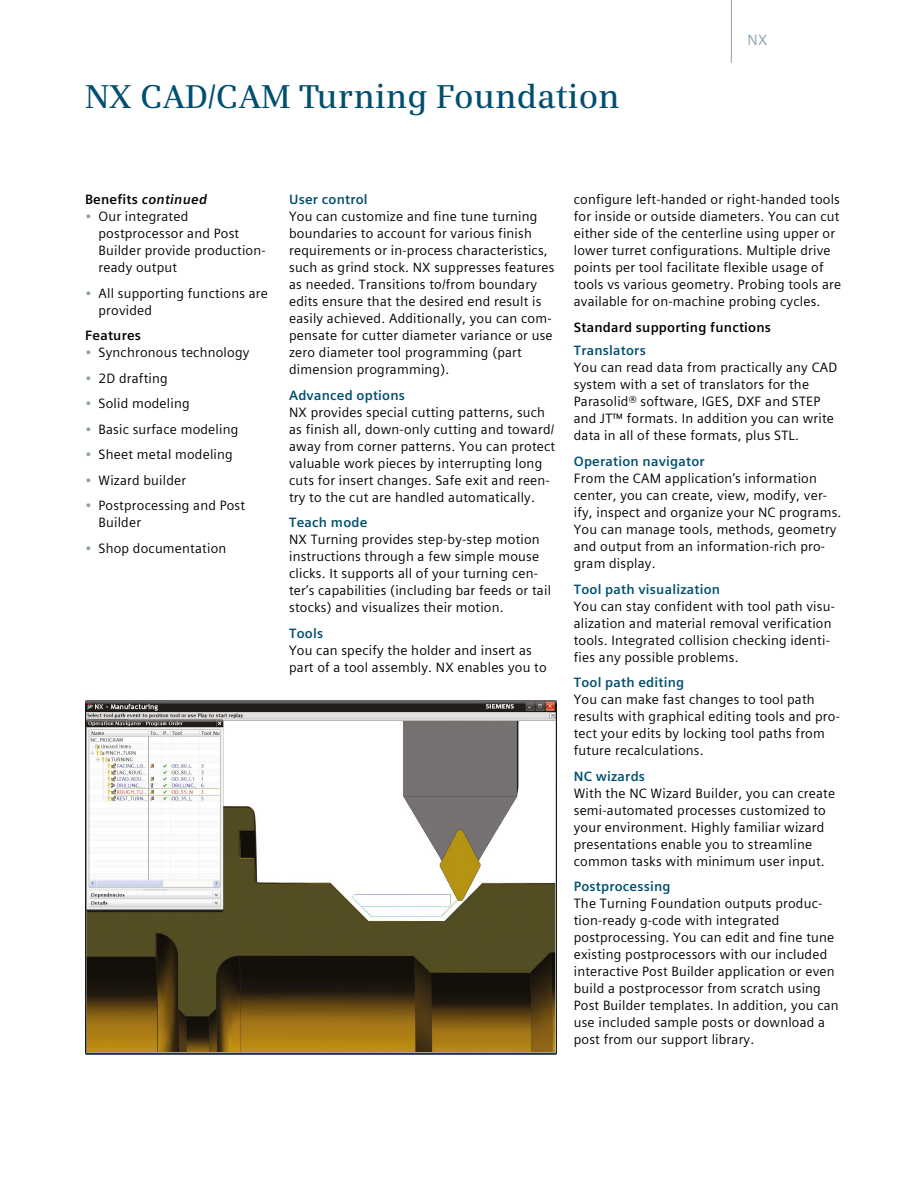
<style>
.page{position:relative;width:918px;height:1188px;background:#fff}
.page>*{position:absolute;margin:0;border:0;box-sizing:border-box;transform-origin:0 0}
._04__Head_Blue__22pt{font:600 33px "Siemens Serif";letter-spacing:.005em;color:#004f70}
.Product_tab___10pt_0{font:15px "Siemens Sans Global";color:#8ca3af}
._04__Copy___9pt_4mm{font:13.5px/17px "Siemens Sans Global";letter-spacing:.015em;color:#000}
._04__Head_para_Blue{font:700 13.5px "Siemens Sans Global";letter-spacing:.015em;color:#004f70}
._04__Head_paragraph{font:700 13.5px "Siemens Sans Global";letter-spacing:.015em;color:#000}
._04__Head_paragraph-2{font:italic 700 13.5px "Siemens Sans Global";letter-spacing:.015em;color:#000}
.s1{font-style:normal}
.s2{color:#8ca3af}
</style>
<div class="page">
<hr style="left:731px;top:0;width:1px;height:63px;background:#8ca3af">
<img style="left:85px;top:700px;width:472px;height:354px">
<p class="_04__Head_Blue__22pt" style="left:85px;top:77px;width:536px">NX CAD/CAM Turning Foundation</p>
<p class="Product_tab___10pt_0" style="left:748px;top:29px;width:21px">NX</p>
<p class="_04__Head_paragraph-2" style="left:85px;top:189px;width:124px"><span class="s1">Benefits</span> continued</p>
<p class="_04__Copy___9pt_4mm" style="left:99px;top:208px;width:169px;text-indent:-14px"><span class="s2">•</span> Our integrated postprocessor and Post<br>Builder provide production&shy;ready output</p>
<p class="_04__Copy___9pt_4mm" style="left:99px;top:285px;width:171px;text-indent:-14px"><span class="s2">•</span> All supporting functions are provided</p>
<p class="_04__Head_paragraph" style="left:85px;top:325px;width:58px">Features</p>
<p class="_04__Copy___9pt_4mm" style="left:85px;top:344px;width:166px"><span class="s2">•</span> Synchronous technology</p>
<p class="_04__Copy___9pt_4mm" style="left:85px;top:370px;width:84px"><span class="s2">•</span> 2D drafting</p>
<p class="_04__Copy___9pt_4mm" style="left:85px;top:395px;width:106px"><span class="s2">•</span> Solid modeling</p>
<p class="_04__Copy___9pt_4mm" style="left:85px;top:421px;width:155px"><span class="s2">•</span> Basic surface modeling</p>
<p class="_04__Copy___9pt_4mm" style="left:85px;top:446px;width:149px"><span class="s2">•</span> Sheet metal modeling</p>
<p class="_04__Copy___9pt_4mm" style="left:85px;top:472px;width:103px"><span class="s2">•</span> Wizard builder</p>
<p class="_04__Copy___9pt_4mm" style="left:99px;top:497px;width:148px;text-indent:-14px"><span class="s2">•</span> Postprocessing and Post<br>Builder</p>
<p class="_04__Copy___9pt_4mm" style="left:85px;top:540px;width:143px"><span class="s2">•</span> Shop documentation</p>
<p class="_04__Head_para_Blue" style="left:289px;top:189px;width:80px">User control</p>
<p class="_04__Copy___9pt_4mm" style="left:289px;top:208px;width:267px">You can customize and fine tune turning boundaries to account for various finish requirements or in-process characteristics, such as grind stock. NX suppresses features as needed. Transitions to/from boundary edits ensure that the desired end result is easily achieved. Additionally, you can com&shy;pensate for cutter diameter variance or use zero diameter tool programming (part dimension programming).</p>
<p class="_04__Head_para_Blue" style="left:289px;top:385px;width:117px">Advanced options</p>
<p class="_04__Copy___9pt_4mm" style="left:289px;top:404px;width:268px">NX provides special cutting patterns, such as finish all, down-only cutting and toward/ away from corner patterns. You can protect valuable work pieces by interrupting long cuts for insert changes. Safe exit and reen&shy;try to the cut are handled automatically.</p>
<p class="_04__Head_para_Blue" style="left:289px;top:512px;width:80px">Teach mode</p>
<p class="_04__Copy___9pt_4mm" style="left:289px;top:531px;width:263px">NX Turning provides step-by-step motion instructions through a few simple mouse clicks. It supports all of your turning cen&shy;ter’s capabilities (including bar feeds or tail stocks) and visualizes their motion.</p>
<p class="_04__Head_para_Blue" style="left:289px;top:623px;width:36px">Tools</p>
<p class="_04__Copy___9pt_4mm" style="left:289px;top:642px;width:259px">You can specify the holder and insert as part of a tool assembly. NX enables you to</p>
<p class="_04__Copy___9pt_4mm" style="left:574px;top:191px;width:269px">configure left-handed or right-handed tools for inside or outside diameters. You can cut either side of the centerline using upper or lower turret configurations. Multiple drive points per tool facilitate flexible usage of tools vs various geometry. Probing tools are available for on-machine probing cycles.</p>
<p class="_04__Head_paragraph" style="left:574px;top:317px;width:199px">Standard supporting functions</p>
<p class="_04__Head_para_Blue" style="left:574px;top:340px;width:74px">Translators</p>
<p class="_04__Copy___9pt_4mm" style="left:574px;top:359px;width:265px">You can read data from practically any CAD system with a set of translators for the Parasolid® software, IGES, DXF and STEP and JT™ formats. In addition you can write data in all of these formats, plus STL.</p>
<p class="_04__Head_para_Blue" style="left:574px;top:451px;width:132px">Operation navigator</p>
<p class="_04__Copy___9pt_4mm" style="left:574px;top:470px;width:269px">From the CAM application’s information center, you can create, view, modify, ver&shy;ify, inspect and organize your NC programs.<br>You can manage tools, methods, geometry and output from an information-rich pro&shy;gram display.</p>
<p class="_04__Head_para_Blue" style="left:574px;top:578px;width:148px">Tool path visualization</p>
<p class="_04__Copy___9pt_4mm" style="left:574px;top:597px;width:263px">You can stay confident with tool path visu&shy;alization and material removal verification tools. Integrated collision checking identi&shy;fies any possible problems.</p>
<p class="_04__Head_para_Blue" style="left:574px;top:672px;width:112px">Tool path editing</p>
<p class="_04__Copy___9pt_4mm" style="left:574px;top:691px;width:268px">You can make fast changes to tool path results with graphical editing tools and pro&shy;tect your edits by locking tool paths from future recalculations.</p>
<p class="_04__Head_para_Blue" style="left:574px;top:766px;width:73px">NC wizards</p>
<p class="_04__Copy___9pt_4mm" style="left:574px;top:785px;width:263px">With the NC Wizard Builder, you can create semi-automated processes customized to your environment. Highly familiar wizard presentations enable you to streamline common tasks with minimum user input.</p>
<p class="_04__Head_para_Blue" style="left:574px;top:876px;width:98px">Postprocessing</p>
<p class="_04__Copy___9pt_4mm" style="left:574px;top:895px;width:266px">The Turning Foundation outputs produc&shy;tion-ready g-code with integrated postprocessing. You can edit and fine tune existing postprocessors with our included interactive Post Builder application or even build a postprocessor from scratch using Post Builder templates. In addition, you can use included sample posts or download a post from our support library.</p>
</div>
